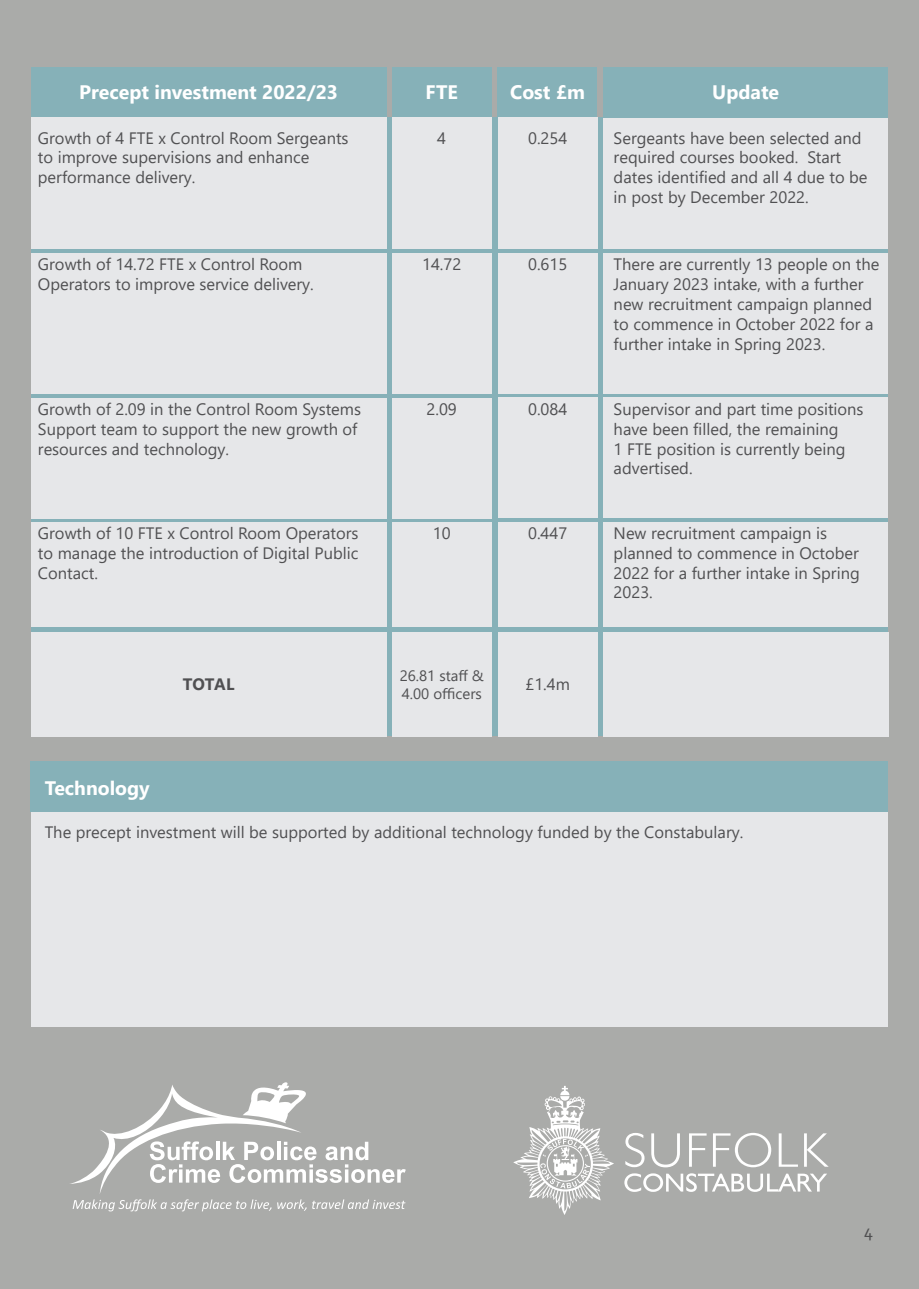
<style>
.page{position:relative;width:919px;height:1289px;background:#fff}
.page>*{position:absolute;margin:0;border:0;box-sizing:border-box;transform-origin:0 0}
.t1{font:700 19.5px "Segoe UI";color:#fff}
.t2{font:18px "Corbel";color:#505052}
.t3{font:16.5px/19.8px "Segoe UI";color:#505052}
.t4{font:700 16.5px "Segoe UI";letter-spacing:-.005em;color:#505052}
.t5{font:15px "Segoe UI";color:#505052}
</style>
<div class="page">
<div style="left:0;top:0;width:918px;height:1288px;background:#aaaba9"></div>
<div style="left:31px;top:117px;width:857px;height:619px;background:#86b1b8"></div>
<div style="left:31px;top:67px;width:356px;height:50px;background:#86b1b8"></div>
<div style="left:498px;top:522px;width:99px;height:104px;background:#e6e7e9"></div>
<div style="left:392px;top:632px;width:99px;height:104px;background:#e6e7e9"></div>
<div style="left:392px;top:521px;width:99px;height:105px;background:#e6e7e9"></div>
<div style="left:392px;top:398px;width:99px;height:120px;background:#e6e7e9"></div>
<div style="left:392px;top:67px;width:99px;height:50px;background:#86b1b8"></div>
<div style="left:392px;top:117px;width:99px;height:132px;background:#e6e7e9"></div>
<div style="left:31px;top:117px;width:356px;height:132px;background:#e6e7e9"></div>
<div style="left:603px;top:117px;width:285px;height:132px;background:#e6e7e9"></div>
<div style="left:392px;top:253px;width:99px;height:141px;background:#e6e7e9"></div>
<div style="left:31px;top:253px;width:356px;height:141px;background:#e6e7e9"></div>
<div style="left:603px;top:253px;width:285px;height:141px;background:#e6e7e9"></div>
<div style="left:31px;top:398px;width:356px;height:120px;background:#e6e7e9"></div>
<div style="left:603px;top:397px;width:285px;height:121px;background:#e6e7e9"></div>
<div style="left:31px;top:522px;width:356px;height:104px;background:#e6e7e9"></div>
<div style="left:603px;top:521px;width:285px;height:105px;background:#e6e7e9"></div>
<div style="left:603px;top:67px;width:285px;height:50px;background:#86b1b8"></div>
<div style="left:31px;top:761px;width:857px;height:51px;background:#86b1b8"></div>
<div style="left:31px;top:812px;width:857px;height:214px;background:#e6e7e9"></div>
<svg style="left:513px;top:1085px;width:101px;height:129px"></svg>
<svg style="left:625px;top:1133px;width:19px;height:34px"></svg>
<svg style="left:651px;top:1133px;width:29px;height:34px"></svg>
<svg style="left:689px;top:1133px;width:17px;height:33px"></svg>
<svg style="left:713px;top:1132px;width:58px;height:35px"></svg>
<svg style="left:778px;top:1133px;width:19px;height:33px"></svg>
<svg style="left:804px;top:1133px;width:24px;height:33px"></svg>
<svg style="left:624px;top:1173px;width:203px;height:18px"></svg>
<svg style="left:70px;top:1082px;width:336px;height:129px"></svg>
<div style="left:31px;top:632px;width:356px;height:104px;background:#e6e7e9"></div>
<div style="left:603px;top:632px;width:285px;height:104px;background:#e6e7e9"></div>
<div style="left:498px;top:67px;width:99px;height:50px;background:#86b1b8"></div>
<div style="left:498px;top:117px;width:99px;height:132px;background:#e6e7e9"></div>
<div style="left:498px;top:253px;width:99px;height:141px;background:#e6e7e9"></div>
<div style="left:498px;top:398px;width:99px;height:120px;background:#e6e7e9"></div>
<div style="left:498px;top:631px;width:99px;height:105px;background:#e6e7e9"></div>
<p class="t1" style="left:712px;top:74px;width:68px">Update</p>
<p class="t1" style="left:79px;top:74px;width:260px">Precept investment 2022/23</p>
<p class="t1" style="left:425px;top:74px;width:34px">FTE</p>
<p class="t3" style="left:38px;top:126px;width:312px">Growth of 4 FTE x Control Room Sergeants to improve supervisions and enhance performance delivery.</p>
<p class="t3" style="left:437px;top:126px;width:10px">4</p>
<p class="t3" style="left:613px;top:126px;width:255px">Sergeants have been selected and required courses booked. Start dates identified and all 4 due to be in post by December 2022.</p>
<p class="t1" style="left:510px;top:74px;width:76px">Cost £m</p>
<p class="t3" style="left:528px;top:126px;width:41px">0.254</p>
<p class="t3" style="left:38px;top:253px;width:277px">Growth of 14.72 FTE x Control Room<br>Operators to improve service delivery.</p>
<p class="t3" style="left:422px;top:253px;width:41px">14.72</p>
<p class="t3" style="left:613px;top:253px;width:267px">There are currently 13 people on the January 2023 intake, with a further new recruitment campaign planned to commence in October 2022 for a further intake in Spring 2023.</p>
<p class="t3" style="left:528px;top:253px;width:41px">0.615</p>
<p class="t3" style="left:38px;top:398px;width:325px">Growth of 2.09 in the Control Room Systems<br>Support team to support the new growth of resources and technology.</p>
<p class="t3" style="left:426px;top:398px;width:32px">2.09</p>
<p class="t3" style="left:613px;top:398px;width:251px">Supervisor and part time positions have been filled, the remaining<br>1 FTE position is currently being advertised.</p>
<p class="t3" style="left:528px;top:398px;width:41px">0.084</p>
<p class="t3" style="left:38px;top:522px;width:322px;text-align:justify">Growth of 10 FTE x Control Room Operators to manage the introduction of Digital Public Contact.</p>
<p class="t3" style="left:433px;top:522px;width:19px">10</p>
<p class="t3" style="left:528px;top:521px;width:41px">0.447</p>
<p class="t3" style="left:613px;top:522px;width:247px">New recruitment campaign is planned to commence in October<br>2022 for a further intake in Spring<br>2023.</p>
<p class="t4" style="left:183px;top:668px;width:53px">TOTAL</p>
<p class="t5" style="left:399px;top:661px;width:86px">26.81 staff &amp;</p>
<p class="t5" style="left:402px;top:679px;width:82px">4.00 officers</p>
<p class="t3" style="left:525px;top:673px;width:46px">£1.4m</p>
<p class="t1" style="left:45px;top:769px;width:107px">Technology</p>
<p class="t3" style="left:45px;top:821px;width:700px">The precept investment will be supported by additional technology funded by the Constabulary.</p>
<p class="t2" style="left:863px;top:1220px;width:11px">4</p>
</div>
